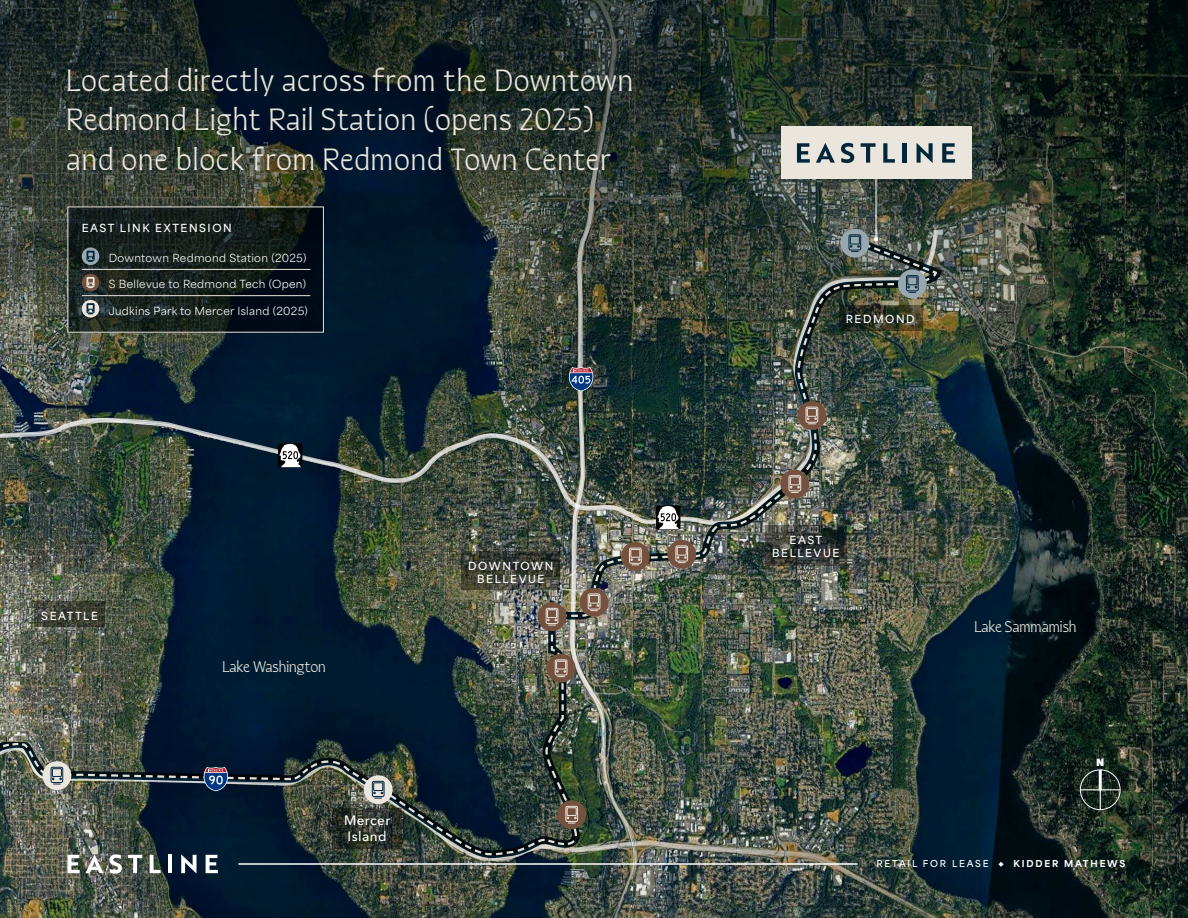
<style>
.page{position:relative;width:1188px;height:918px;background:#fff}
.page>*{position:absolute;margin:0;border:0;box-sizing:border-box;transform-origin:0 0}
.t1{font:800 33px/39.6px "Quiverleaf CF";letter-spacing:.025em;color:#eae5dd}
.t2{font:800 16.5px "Quiverleaf CF";color:#eae5dd}
.t3{font:500 13.5px/16.5px "Avenir Next LT Pro";letter-spacing:.03em;color:#fff}
.t4{font:10.5px "Area Normal";letter-spacing:.03em;color:#fff}
.t5{font:600 10.5px/13.5px "Area Normal";letter-spacing:.15em;color:#fff;text-align:center}
.t6{font:800 10.35px "Avenir Next LT Pro";color:#fff}
.t7{font:600 9px "Area Normal";letter-spacing:.2em;color:#fff}
.s1{font-weight:800}
</style>
<div class="page">
<img style="left:0;top:404px;width:1188px;height:514px">
<svg style="left:0;top:0;width:1188px;height:404px"></svg>
<svg style="left:569px;top:0;width:69px;height:229px"></svg>
<img style="left:0;top:229px;width:940px;height:298px">
<img style="left:0;top:744px;width:952px;height:174px">
<svg style="left:0;top:826px;width:581px;height:34px"></svg>
<svg style="left:472px;top:855px;width:35px;height:1px"></svg>
<img style="left:0;top:742px;width:577px;height:113px">
<img style="left:541px;top:421px;width:280px;height:402px">
<img style="left:546px;top:410px;width:272px;height:412px">
<svg style="left:70px;top:209px;width:252px;height:122px"></svg>
<svg style="left:82px;top:269px;width:27px;height:1px"></svg>
<hr style="left:109px;top:269px;width:201px;height:1px;background:#eae5dd">
<svg style="left:82px;top:295px;width:27px;height:1px"></svg>
<hr style="left:109px;top:295px;width:201px;height:1px;background:#eae5dd">
<div style="left:82px;top:247px;width:17px;height:18px;background:#99a8b0;border-radius:50%"></div>
<svg style="left:86px;top:251px;width:9px;height:11px"></svg>
<div style="left:82px;top:274px;width:17px;height:17px;background:#75523f;border-radius:50%"></div>
<svg style="left:86px;top:277px;width:9px;height:11px"></svg>
<div style="left:82px;top:300px;width:17px;height:18px;background:#eae5dd;border-radius:50%"></div>
<svg style="left:86px;top:303px;width:9px;height:11px"></svg>
<hr style="left:876px;top:160px;width:1px;height:79px;background:#fff">
<div style="left:781px;top:127px;width:190px;height:52px;background:#eae5dd"></div>
<svg style="left:797px;top:143px;width:13px;height:20px"></svg>
<svg style="left:816px;top:143px;width:19px;height:20px"></svg>
<svg style="left:841px;top:143px;width:13px;height:20px"></svg>
<svg style="left:861px;top:143px;width:15px;height:20px"></svg>
<svg style="left:883px;top:143px;width:12px;height:20px"></svg>
<hr style="left:903px;top:143px;width:4px;height:20px;background:#00263a">
<svg style="left:917px;top:143px;width:16px;height:20px"></svg>
<svg style="left:942px;top:143px;width:13px;height:20px"></svg>
<svg style="left:333px;top:847px;width:69px;height:1px"></svg>
<svg style="left:461px;top:552px;width:84px;height:38px"></svg>
<svg style="left:818px;top:525px;width:29px;height:40px"></svg>
<svg style="left:35px;top:602px;width:70px;height:25px"></svg>
<svg style="left:569px;top:367px;width:24px;height:24px"></svg>
<svg style="left:278px;top:443px;width:24px;height:25px"></svg>
<svg style="left:279px;top:444px;width:22px;height:23px"></svg>
<img style="left:86px;top:767px;width:198px;height:24px">
<div style="left:840px;top:229px;width:29px;height:29px;background:#99a8b0;border-radius:50%"></div>
<div style="left:557px;top:800px;width:29px;height:29px;background:#75523f;border-radius:50%"></div>
<svg style="left:546px;top:777px;width:33px;height:69px"></svg>
<div style="left:547px;top:654px;width:29px;height:29px;background:#75523f;border-radius:50%"></div>
<svg style="left:553px;top:649px;width:15px;height:64px"></svg>
<div style="left:538px;top:602px;width:28px;height:29px;background:#75523f;border-radius:50%"></div>
<img style="left:545px;top:449px;width:273px;height:193px">
<img style="left:793px;top:234px;width:151px;height:208px">
<div style="left:42px;top:761px;width:29px;height:29px;background:#eae5dd;border-radius:50%"></div>
<svg style="left:50px;top:766px;width:26px;height:19px"></svg>
<img style="left:319px;top:760px;width:147px;height:87px">
<div style="left:1080px;top:770px;width:40px;height:40px;border:1px solid #fff;border-radius:50%"></div>
<hr style="left:1099px;top:770px;width:3px;height:20px;background:#fff">
<hr style="left:1080px;top:789px;width:40px;height:1px;background:#fff">
<svg style="left:1100px;top:790px;width:1px;height:20px"></svg>
<svg style="left:68px;top:855px;width:12px;height:18px"></svg>
<svg style="left:86px;top:854px;width:36px;height:20px"></svg>
<svg style="left:128px;top:855px;width:14px;height:18px"></svg>
<svg style="left:150px;top:855px;width:11px;height:18px"></svg>
<hr style="left:168px;top:855px;width:4px;height:18px;background:#fff">
<svg style="left:181px;top:855px;width:16px;height:18px"></svg>
<svg style="left:206px;top:855px;width:12px;height:18px"></svg>
<hr style="left:238px;top:864px;width:620px;height:1px;background:#fff">
<p class="t1" style="left:67px;top:57px;width:568px">Located directly across from the Downtown<br>Redmond Light Rail Station (opens 2025) and one block from Redmond Town Center</p>
<p class="t5" style="left:82px;top:220px;width:152px">EAST LINK EXTENSION</p>
<p class="t4" style="left:109px;top:249px;width:199px">Downtown Redmond Station (2025)</p>
<p class="t4" style="left:109px;top:275px;width:199px">S Bellevue to Redmond Tech (Open)</p>
<p class="t4" style="left:109px;top:301px;width:201px">Judkins Park to Mercer Island (2025)</p>
<p class="t5" style="left:41px;top:608px;width:58px">SEATTLE</p>
<p class="t2" style="left:223px;top:655px;width:105px">Lake Washington</p>
<p class="t3" style="left:344px;top:812px;width:48px">Mercer<br>Island</p>
<p class="t5" style="left:468px;top:558px;width:87px">DOWNTOWN<br>BELLEVUE</p>
<p class="t5" style="left:846px;top:311px;width:70px">REDMOND</p>
<p class="t5" style="left:772px;top:532px;width:69px">EAST<br>BELLEVUE</p>
<p class="t2" style="left:975px;top:614px;width:104px">Lake Sammamish</p>
<p class="t6" style="left:1096px;top:756px;width:10px">N</p>
<p class="t7" style="left:877px;top:856px;width:250px">RETAIL FOR LEASE <span class="s1">◆ KIDDER MATHEWS</span></p>
</div>
